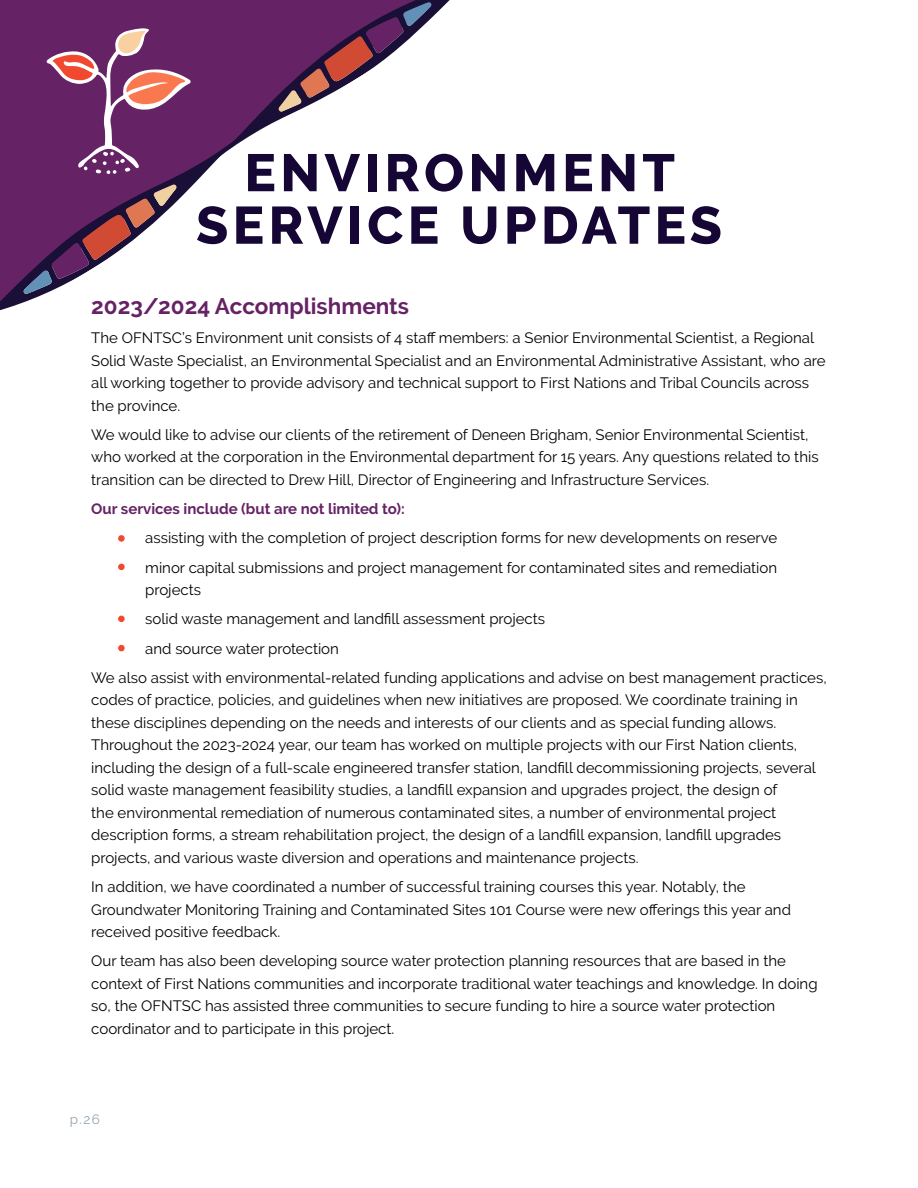
<style>
.page{position:relative;width:918px;height:1188px;background:#fff}
.page>*{position:absolute;margin:0;border:0;box-sizing:border-box;transform-origin:0 0}
.t1{font:800 52.5px/52.5px "Raleway";letter-spacing:.085em;color:#150635;text-align:center}
.t2{font:700 22.5px "Raleway";color:#652365}
.t3{font:15px/22.5px "Raleway";color:#000}
.t4{font:700 15px "Raleway";color:#652365}
.t5{font:13.5px "Raleway";color:#95a4af}
</style>
<div class="page">
<svg style="left:0;top:0;width:450px;height:311px"></svg>
<div style="left:118px;top:535px;width:7px;height:7px;background:#f14831;border-radius:50%"></div>
<div style="left:118px;top:564px;width:7px;height:6px;background:#f14831;border-radius:50%"></div>
<div style="left:118px;top:616px;width:7px;height:6px;background:#f14831;border-radius:50%"></div>
<div style="left:118px;top:645px;width:7px;height:6px;background:#f14831;border-radius:50%"></div>
<h1 class="t1" style="left:196px;top:147px;width:527px">ENVIRONMENT<br>SERVICE UPDATES</h1>
<h2 class="t2" style="left:91px;top:293px;width:319px">2023/2024 Accomplishments</h2>
<p class="t3" style="left:91px;top:327px;width:736px">The OFNTSC’s Environment unit consists of 4 staff members: a Senior Environmental Scientist, a Regional Solid Waste Specialist, an Environmental Specialist and an Environmental Administrative Assistant, who are all working together to provide advisory and technical support to First Nations and Tribal Councils across the province.</p>
<p class="t3" style="left:91px;top:423px;width:729px">We would like to advise our clients of the retirement of Deneen Brigham, Senior Environmental Scientist, who worked at the corporation in the Environmental department for 15 years. Any questions related to this transition can be directed to Drew Hill, Director of Engineering and Infrastructure Services.</p>
<p class="t4" style="left:91px;top:500px;width:315px">Our services include (but are not limited to):</p>
<p class="t3" style="left:118px;top:527px;width:661px">• assisting with the completion of project description forms for new developments on reserve</p>
<p class="t3" style="left:145px;top:556px;width:633px;text-indent:-27px">• minor capital submissions and project management for contaminated sites and remediation projects</p>
<p class="t3" style="left:118px;top:608px;width:428px">• solid waste management and landfill assessment projects</p>
<p class="t3" style="left:91px;top:634px;width:737px;line-height:29.2px;text-indent:27px">• and source water protection<br>We also assist with environmental-related funding applications and advise on best management practices,</p>
<p class="t3" style="left:91px;top:689px;width:726px">codes of practice, policies, and guidelines when new initiatives are proposed. We coordinate training in these disciplines depending on the needs and interests of our clients and as special funding allows.<br>Throughout the 2023-2024 year, our team has worked on multiple projects with our First Nation clients, including the design of a full-scale engineered transfer station, landfill decommissioning projects, several solid waste management feasibility studies, a landfill expansion and upgrades project, the design of<br>the environmental remediation of numerous contaminated sites, a number of environmental project description forms, a stream rehabilitation project, the design of a landfill expansion, landfill upgrades projects, and various waste diversion and operations and maintenance projects.</p>
<p class="t3" style="left:91px;top:876px;width:701px">In addition, we have coordinated a number of successful training courses this year. Notably, the<br>Groundwater Monitoring Training and Contaminated Sites 101 Course were new offerings this year and received positive feedback.</p>
<p class="t3" style="left:91px;top:950px;width:728px">Our team has also been developing source water protection planning resources that are based in the context of First Nations communities and incorporate traditional water teachings and knowledge. In doing so, the OFNTSC has assisted three communities to secure funding to hire a source water protection coordinator and to participate in this project.</p>
<p class="t5" style="left:70px;top:1111px;width:32px">p.26</p>
</div>
